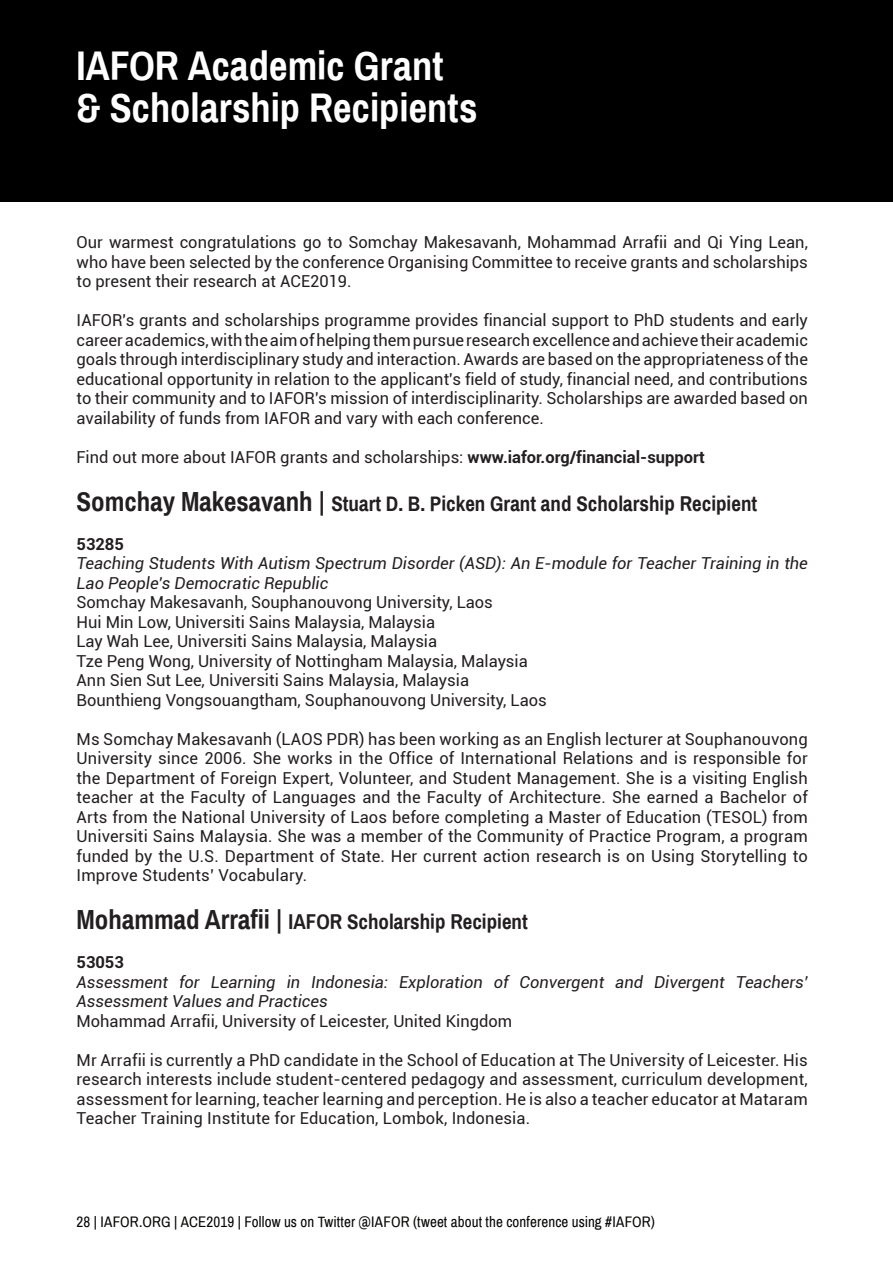
<style>
.page{position:relative;width:893px;height:1263px;background:#fff}
.page>*{position:absolute;margin:0;border:0;box-sizing:border-box;transform-origin:0 0}
.t1{font:700 40.5px/42px "Archivo Narrow";color:#fff}
.t2{font:700 21px "Archivo Narrow";color:#231f20}
.t3{font:16.5px/19.5px "Roboto";color:#231f20;text-align:justify}
.t4{font:italic 16.5px/19.5px "Roboto";color:#231f20}
.t5{font:700 16.5px "Roboto";color:#231f20}
.t6{font:15px "Archivo Narrow";letter-spacing:.01em;color:#040503}
.s1{font-weight:700}
.s2{font-size:27px}
</style>
<div class="page">
<div style="left:0;top:0;width:893px;height:202px;background:#000001"></div>
<h1 class="t1" style="left:77px;top:45px;width:402px">IAFOR Academic Grant &amp; Scholarship Recipients</h1>
<p class="t3" style="left:77px;top:232px;width:733px">Our warmest congratulations go to Somchay Makesavanh, Mohammad Arrafii and Qi Ying Lean, who have been selected by the conference Organising Committee to receive grants and scholarships to present their research at ACE2019.</p>
<p class="t3" style="left:77px;top:310px;width:733px">IAFOR's grants and scholarships programme provides financial support to PhD students and early career academics, with the aim of helping them pursue research excellence and achieve their academic goals through interdisciplinary study and interaction. Awards are based on the appropriateness of the educational opportunity in relation to the applicant's field of study, financial need, and contributions to their community and to IAFOR's mission of interdisciplinarity. Scholarships are awarded based on availability of funds from IAFOR and vary with each conference.</p>
<p class="t3" style="left:77px;top:446px;width:630px">Find out more about IAFOR grants and scholarships: <span class="s1">www.iafor.org/financial-support</span></p>
<p class="t2" style="left:77px;top:491px;width:682px"><span class="s2">Somchay Makesavanh |</span> Stuart D. B. Picken Grant and Scholarship Recipient</p>
<p class="t5" style="left:77px;top:532px;width:49px">53285</p>
<p class="t4" style="left:77px;top:553px;width:733px">Teaching Students With Autism Spectrum Disorder (ASD): An E-module for Teacher Training in the<br>Lao People's Democratic Republic</p>
<p class="t3" style="left:77px;top:592px;width:472px;text-align:left">Somchay Makesavanh, Souphanouvong University, Laos<br>Hui Min Low, Universiti Sains Malaysia, Malaysia<br>Lay Wah Lee, Universiti Sains Malaysia, Malaysia<br>Tze Peng Wong, University of Nottingham Malaysia, Malaysia Ann Sien Sut Lee, Universiti Sains Malaysia, Malaysia Bounthieng Vongsouangtham, Souphanouvong University, Laos</p>
<p class="t3" style="left:77px;top:728px;width:733px">Ms Somchay Makesavanh (LAOS PDR) has been working as an English lecturer at Souphanouvong University since 2006. She works in the Office of International Relations and is responsible for the Department of Foreign Expert, Volunteer, and Student Management. She is a visiting English teacher at the Faculty of Languages and the Faculty of Architecture. She earned a Bachelor of Arts from the National University of Laos before completing a Master of Education (TESOL) from Universiti Sains Malaysia. She was a member of the Community of Practice Program, a program funded by the U.S. Department of State. Her current action research is on Using Storytelling to Improve Students’ Vocabulary.</p>
<p class="t2" style="left:77px;top:909px;width:453px"><span class="s2">Mohammad Arrafii |</span> IAFOR Scholarship Recipient</p>
<p class="t5" style="left:77px;top:951px;width:49px">53053</p>
<p class="t4" style="left:77px;top:971px;width:733px">Assessment for Learning in Indonesia: Exploration of Convergent and Divergent Teachers’<br>Assessment Values and Practices</p>
<p class="t3" style="left:77px;top:1010px;width:437px">Mohammad Arrafii, University of Leicester, United Kingdom</p>
<p class="t3" style="left:77px;top:1049px;width:733px">Mr Arrafii is currently a PhD candidate in the School of Education at The University of Leicester. His research interests include student-centered pedagogy and assessment, curriculum development, assessment for learning, teacher learning and perception. He is also a teacher educator at Mataram Teacher Training Institute for Education, Lombok, Indonesia.</p>
<p class="t6" style="left:77px;top:1213px;width:580px">28 | IAFOR.ORG | ACE2019 | Follow us on Twitter @IAFOR (tweet about the conference using #IAFOR)</p>
</div>
